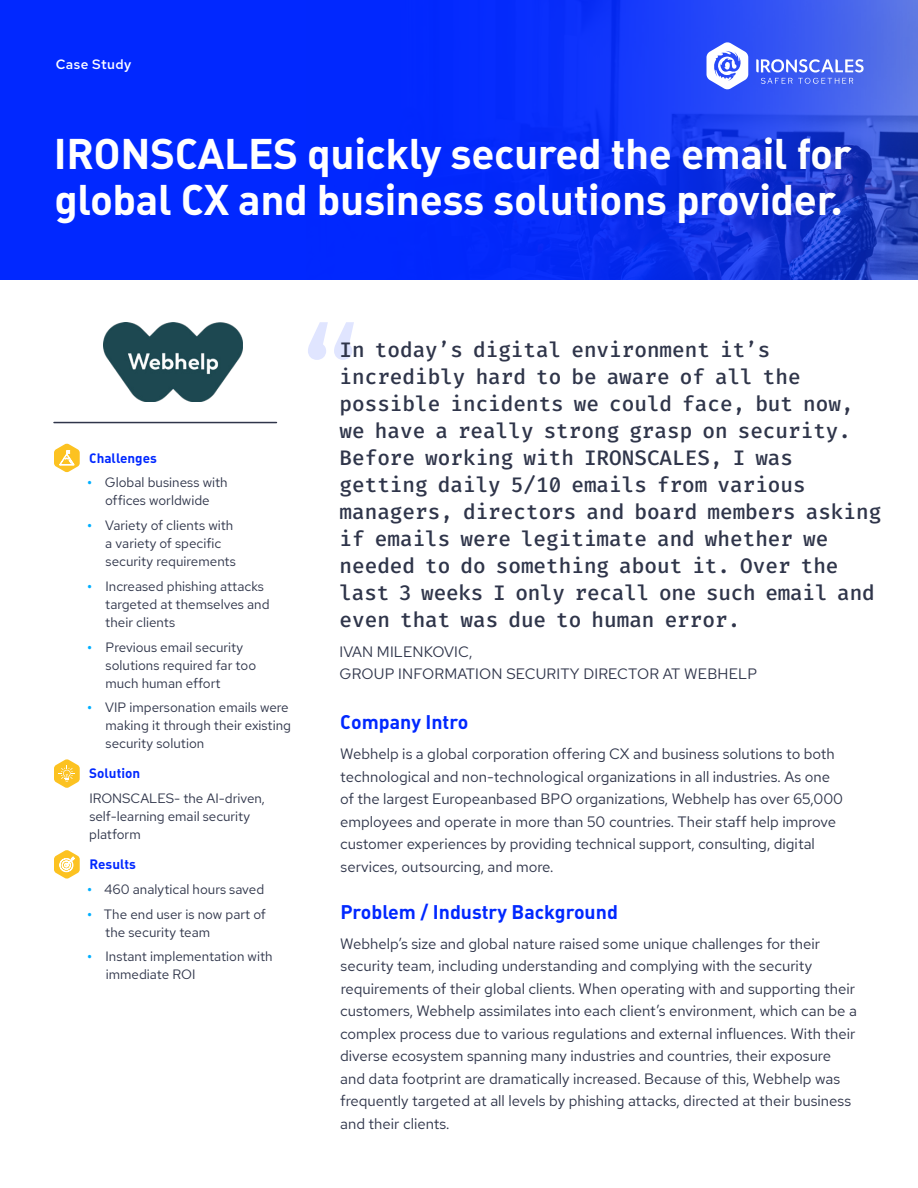
<style>
.page{position:relative;width:918px;height:1188px;background:#fff}
.page>*{position:absolute;margin:0;border:0;box-sizing:border-box;transform-origin:0 0}
.Headline_-_White{font:42.3px/45.5px "DIN Bold Alternate";letter-spacing:-.01em;color:#fff}
.Fira_Callout_14pt{font:300 21px/27px "Fira Code";color:#2f354a}
.Body_Copy_-_Subhead{font:19.5px "DIN Bold Alternate";color:#0128ff}
.Body_Copy{font:15px/22.5px "Red Hat Text";color:#2f354a}
.Quote_Name{font:15px/22.5px "Red Hat Text";letter-spacing:.01em;color:#2f354a}
.Sidebar_-_Copy{font:13.5px/18px "Red Hat Text";color:#2f354a}
.Sidebar_-_H1{font:13.5px "DIN Bold Alternate";color:#0128ff}
.Eyebrow_-_Dark_Grey{font:500 13.5px "Red Hat Text";letter-spacing:.03em;color:#fff}
.s1{font-weight:700;color:#00afff}
</style>
<div class="page">
<div style="left:0;top:0;width:203px;height:280px;background:#0128ff"></div>
<hr style="left:54px;top:422px;width:222px;height:1px;background:#2f354a">
<svg style="left:54px;top:444px;width:26px;height:28px"></svg>
<svg style="left:54px;top:850px;width:26px;height:29px"></svg>
<svg style="left:54px;top:759px;width:26px;height:29px"></svg>
<img style="left:104px;top:322px;width:139px;height:80px">
<svg style="left:308px;top:322px;width:46px;height:38px"></svg>
<svg style="left:203px;top:0;width:715px;height:280px;background:#0f33f1"></svg>
<svg style="left:707px;top:42px;width:157px;height:48px"></svg>
<p class="Eyebrow_-_Dark_Grey" style="left:56px;top:56px;width:77px">Case Study</p>
<p class="Headline_-_White" style="left:54px;top:129px;width:799px">IRONSCALES quickly secured the email for global CX and business solutions provider.</p>
<p class="Sidebar_-_H1" style="left:89px;top:449px;width:69px">Challenges</p>
<p class="Sidebar_-_Copy" style="left:87px;top:473px;width:142px;text-align:center"><span class="s1">•</span> Global business with offices worldwide</p>
<p class="Sidebar_-_Copy" style="left:105px;top:516px;width:132px;text-indent:-18px"><span class="s1">•</span> Variety of clients with a variety of specific security requirements</p>
<p class="Sidebar_-_Copy" style="left:105px;top:577px;width:166px;text-indent:-18px"><span class="s1">•</span> Increased phishing attacks targeted at themselves and their clients</p>
<p class="Sidebar_-_Copy" style="left:106px;top:638px;width:152px;text-indent:-18px"><span class="s1">•</span> Previous email security solutions required far too much human effort</p>
<p class="Sidebar_-_Copy" style="left:106px;top:698px;width:187px;text-indent:-18px"><span class="s1">•</span> VIP impersonation emails were making it through their existing security solution</p>
<p class="Sidebar_-_H1" style="left:89px;top:765px;width:52px">Solution</p>
<p class="Sidebar_-_Copy" style="left:89px;top:789px;width:177px">IRONSCALES- the AI-driven, self-learning email security platform</p>
<p class="Sidebar_-_H1" style="left:89px;top:855px;width:48px">Results</p>
<p class="Sidebar_-_Copy" style="left:87px;top:880px;width:178px"><span class="s1">•</span> 460 analytical hours saved</p>
<p class="Sidebar_-_Copy" style="left:105px;top:905px;width:162px;text-indent:-18px"><span class="s1">•</span> The end user is now part of the security team</p>
<p class="Sidebar_-_Copy" style="left:106px;top:947px;width:168px;text-indent:-18px"><span class="s1">•</span> Instant implementation with immediate ROI</p>
<p class="Fira_Callout_14pt" style="left:340px;top:338px;width:543px">In today’s digital environment it’s incredibly hard to be aware of all the possible incidents we could face, but now, we have a really strong grasp on security.<br>Before working with IRONSCALES, I was getting daily 5/10 emails from various managers, directors and board members asking if emails were legitimate and whether we needed to do something about it. Over the last 3 weeks I only recall one such email and even that was due to human error.</p>
<p class="Quote_Name" style="left:340px;top:640px;width:419px">IVAN MILENKOVIC,<br>GROUP INFORMATION SECURITY DIRECTOR AT WEBHELP</p>
<p class="Body_Copy_-_Subhead" style="left:340px;top:709px;width:130px">Company Intro</p>
<p class="Body_Copy" style="left:340px;top:742px;width:505px">Webhelp is a global corporation offering CX and business solutions to both technological and non-technological organizations in all industries. As one of the largest Europeanbased BPO organizations, Webhelp has over 65,000 employees and operate in more than 50 countries. Their staff help improve customer experiences by providing technical support, consulting, digital services, outsourcing, and more.</p>
<p class="Body_Copy_-_Subhead" style="left:340px;top:899px;width:279px">Problem / Industry Background</p>
<p class="Body_Copy" style="left:340px;top:932px;width:518px">Webhelp’s size and global nature raised some unique challenges for their security team, including understanding and complying with the security requirements of their global clients. When operating with and supporting their customers, Webhelp assimilates into each client’s environment, which can be a complex process due to various regulations and external influences. With their diverse ecosystem spanning many industries and countries, their exposure and data footprint are dramatically increased. Because of this, Webhelp was frequently targeted at all levels by phishing attacks, directed at their business and their clients.</p>
</div>
